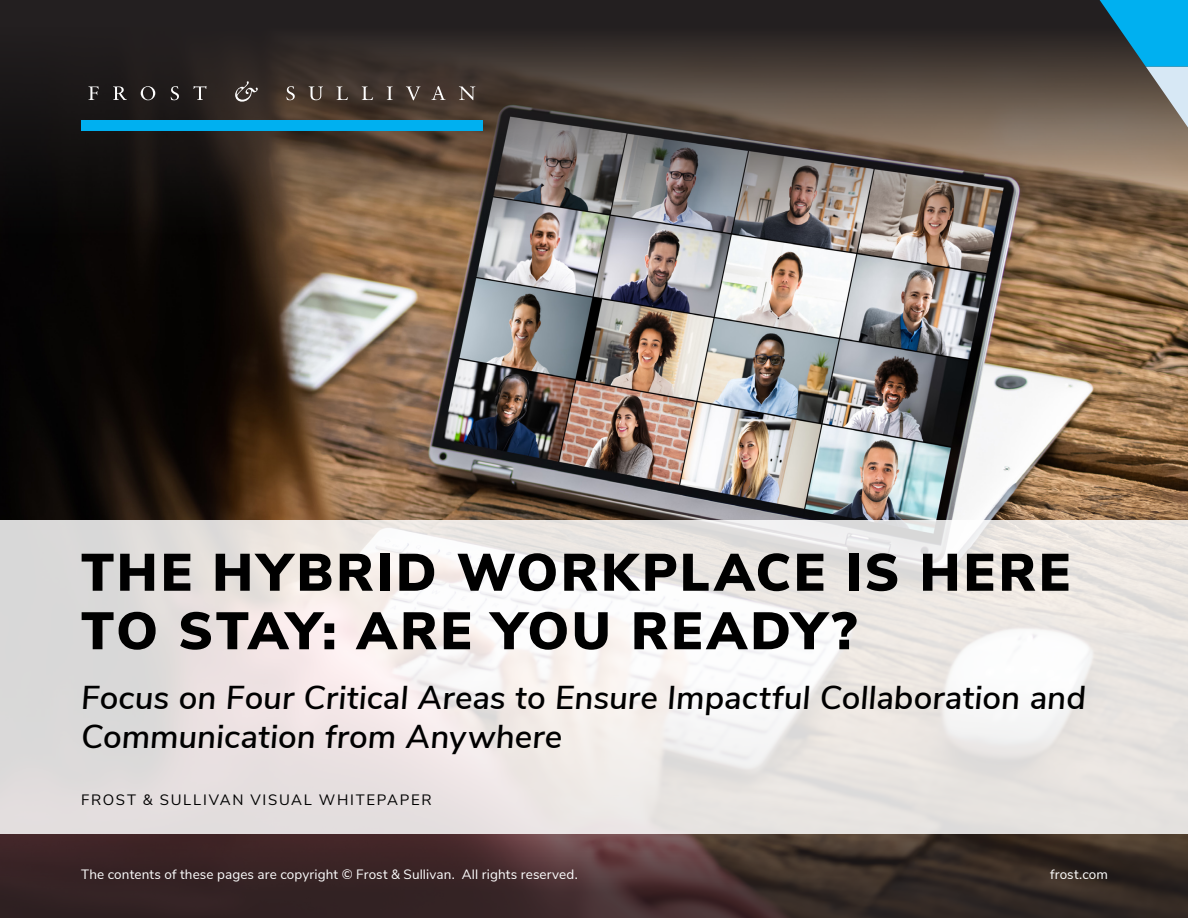
<style>
.page{position:relative;width:1188px;height:918px;background:#fff}
.page>*{position:absolute;margin:0;border:0;box-sizing:border-box;transform-origin:0 0}
.t1{font:900 52.5px/58.5px "Nunito Sans";letter-spacing:.055em;color:#000}
.t2{font:italic 600 33px/39px "Nunito Sans";color:#000}
.t3{font:15px "Nunito Sans";letter-spacing:.115em;color:#000}
.t4{font:13.5px "Nunito Sans";letter-spacing:.01em;color:#fff}
</style>
<div class="page">
<img style="left:0;top:278px;width:1188px;height:242px">
<img style="left:0;top:0;width:1188px;height:278px">
<svg style="left:0;top:833px;width:1188px;height:85px;fill:#392625"></svg>
<svg style="left:0;top:520px;width:1188px;height:313px;fill:#ebe5e2"></svg>
<svg style="left:1091px;top:0;width:97px;height:146px"></svg>
<svg style="left:89px;top:86px;width:10px;height:14px"></svg>
<svg style="left:113px;top:86px;width:14px;height:14px"></svg>
<svg style="left:141px;top:86px;width:14px;height:14px"></svg>
<svg style="left:171px;top:86px;width:8px;height:14px"></svg>
<svg style="left:194px;top:86px;width:12px;height:14px"></svg>
<svg style="left:286px;top:86px;width:9px;height:14px"></svg>
<svg style="left:309px;top:86px;width:14px;height:14px"></svg>
<svg style="left:337px;top:86px;width:11px;height:14px"></svg>
<svg style="left:362px;top:86px;width:11px;height:14px"></svg>
<svg style="left:387px;top:86px;width:6px;height:14px"></svg>
<svg style="left:406px;top:86px;width:14px;height:14px"></svg>
<svg style="left:432px;top:86px;width:13px;height:14px"></svg>
<svg style="left:459px;top:86px;width:16px;height:14px"></svg>
<svg style="left:235px;top:81px;width:23px;height:21px"></svg>
<div style="left:81px;top:121px;width:402px;height:10px;background:#00b0f0"></div>
<h1 class="t1" style="left:81px;top:541px;width:991px">THE HYBRID WORKPLACE IS HERE<br>TO STAY: ARE YOU READY?</h1>
<p class="t2" style="left:81px;top:676px;width:1006px">Focus on Four Critical Areas to Ensure Impactful Collaboration and<br>Communication from Anywhere</p>
<p class="t3" style="left:81px;top:788px;width:352px">FROST &amp; SULLIVAN VISUAL WHITEPAPER</p>
<p class="t4" style="left:81px;top:865px;width:498px">The contents of these pages are copyright © Frost &amp; Sullivan. All rights reserved.</p>
<p class="t4" style="left:1050px;top:865px;width:59px">frost.com</p>
</div>
